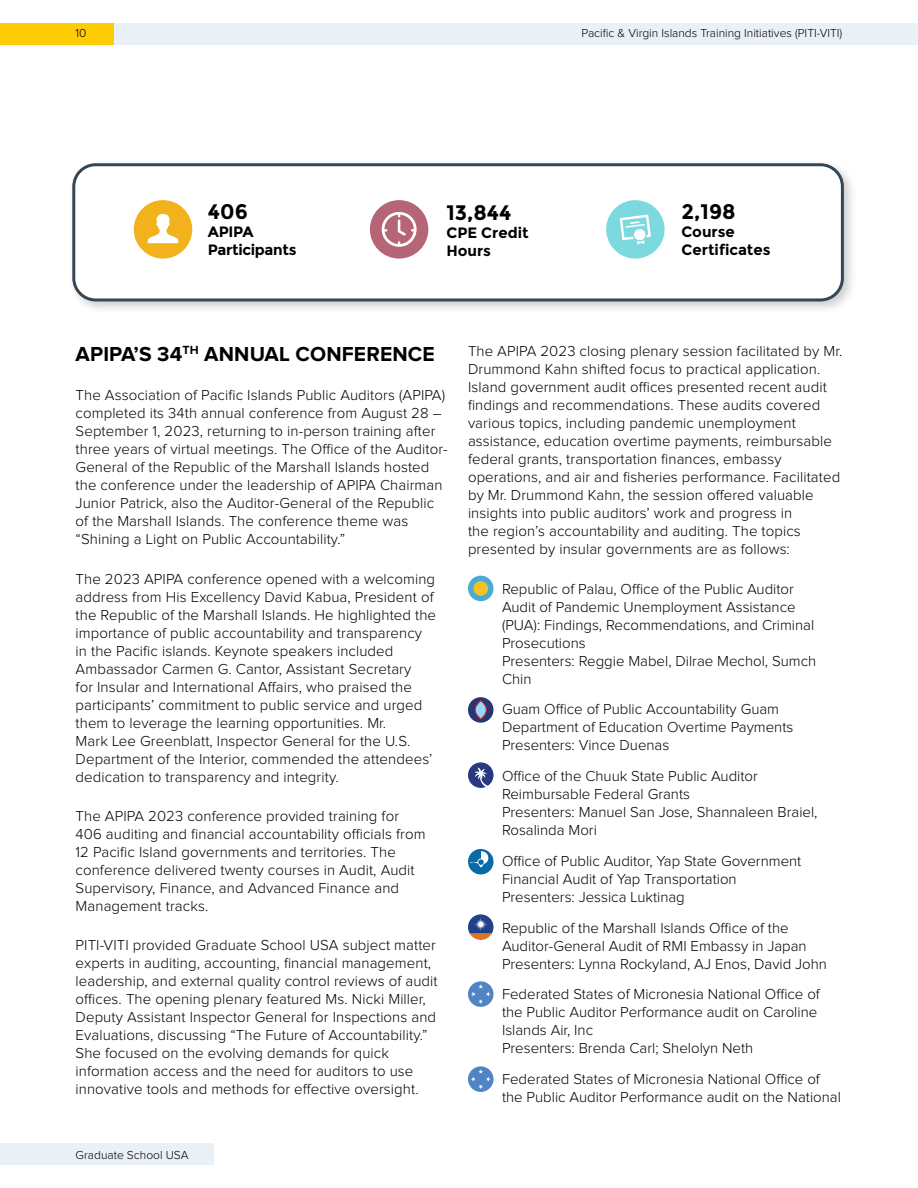
<style>
.page{position:relative;width:918px;height:1188px;background:#fff}
.page>*{position:absolute;margin:0;border:0;box-sizing:border-box;transform-origin:0 0}
.t1{font:700 21px "Proxima Nova";letter-spacing:.005em;color:#000}
.t2{font:700 21px "Montserrat";color:#000}
.t3{font:300 15px/18px "Proxima Nova";letter-spacing:.005em;color:#000}
.t4{font:700 15px/18px "Montserrat";color:#000}
.t5{font:700 15px/18px "Montserrat";letter-spacing:-.02em;color:#000}
.t6{font:300 12px "Proxima Nova";color:#000}
.s1{color:#06afb9}
</style>
<div class="page">
<div style="left:67px;top:158px;width:790px;height:157px;background:#000;opacity:.2"></div>
<div style="left:74px;top:165px;width:768px;height:135px;background:#fff;border-radius:22px"></div>
<div style="left:72px;top:163px;width:772px;height:138px;border:3px solid #344756;border-radius:22px"></div>
<div style="left:468px;top:576px;width:26px;height:25px;background:#4aabd6;border-radius:50%"></div>
<div style="left:473px;top:581px;width:15px;height:15px;background:#f0c424;border-radius:50%"></div>
<div style="left:468px;top:697px;width:26px;height:26px;background:#263673;border-radius:50%"></div>
<svg style="left:475px;top:700px;width:12px;height:20px"></svg>
<svg style="left:468px;top:762px;width:26px;height:26px"></svg>
<div style="left:468px;top:849px;width:26px;height:25px;background:#086ba8;border-radius:50%"></div>
<svg style="left:470px;top:851px;width:19px;height:17px"></svg>
<svg style="left:468px;top:914px;width:26px;height:26px"></svg>
<svg style="left:468px;top:981px;width:26px;height:26px"></svg>
<svg style="left:471px;top:984px;width:20px;height:20px"></svg>
<svg style="left:468px;top:1066px;width:26px;height:26px"></svg>
<svg style="left:471px;top:1069px;width:20px;height:20px"></svg>
<svg style="left:134px;top:200px;width:58px;height:59px"></svg>
<svg style="left:606px;top:200px;width:59px;height:59px"></svg>
<svg style="left:370px;top:200px;width:58px;height:59px"></svg>
<div style="left:0;top:23px;width:115px;height:21px;background:#ffcb05"></div>
<div style="left:115px;top:23px;width:803px;height:21px;background:#e9f0f6"></div>
<div style="left:0;top:1144px;width:214px;height:21px;background:#e9f0f6"></div>
<p class="t6" style="left:76px;top:28px;width:12px">10</p>
<p class="t6" style="left:581px;top:28px;width:262px">Pacific &amp; Virgin Islands Training Initiatives (PITI-VITI)</p>
<h1 class="t2" style="left:208px;top:199px;width:42px">406</h1>
<p class="t5" style="left:208px;top:222px;width:90px">APIPA<br>Participants</p>
<h1 class="t2" style="left:446px;top:200px;width:67px">13,844</h1>
<p class="t4" style="left:446px;top:224px;width:84px">CPE Credit<br>Hours</p>
<h1 class="t2" style="left:682px;top:199px;width:56px">2,198</h1>
<p class="t4" style="left:682px;top:222px;width:91px">Course<br>Certificates</p>
<h1 class="t1" style="left:76px;top:344px;width:361px">APIPA’S 34<sup>TH</sup> ANNUAL CONFERENCE</h1>
<p class="t3" style="left:76px;top:387px;width:374px">The Association of Pacific Islands Public Auditors (APIPA) completed its 34th annual conference from August 28 – September 1, 2023, returning to in-person training after three years of virtual meetings. The Office of the Auditor-General of the Republic of the Marshall Islands hosted the conference under the leadership of APIPA Chairman Junior Patrick, also the Auditor-General of the Republic of the Marshall Islands. The conference theme was “Shining a Light on Public Accountability.”</p>
<p class="t3" style="left:76px;top:570px;width:362px">The 2023 APIPA conference opened with a welcoming address from His Excellency David Kabua, President of the Republic of the Marshall Islands. He highlighted the importance of public accountability and transparency in the Pacific islands. Keynote speakers included Ambassador Carmen G. Cantor, Assistant Secretary<br>for Insular and International Affairs, who praised the participants’ commitment to public service and urged them to leverage the learning opportunities. Mr.<br>Mark Lee Greenblatt, Inspector General for the U.S.<br>Department of the Interior, commended the attendees’ dedication to transparency and integrity.</p>
<p class="t3" style="left:76px;top:807px;width:351px">The APIPA 2023 conference provided training for 406 auditing and financial accountability officials from 12 Pacific Island governments and territories. The conference delivered twenty courses in Audit, Audit Supervisory, Finance, and Advanced Finance and Management tracks.</p>
<p class="t3" style="left:76px;top:937px;width:364px">PITI-VITI provided Graduate School USA subject matter experts in auditing, accounting, financial management, leadership, and external quality control reviews of audit offices. The opening plenary featured Ms. Nicki Miller, Deputy Assistant Inspector General for Inspections and Evaluations, discussing “The Future of Accountability.” She focused on the evolving demands for quick information access and the need for auditors to use innovative tools and methods for effective oversight.</p>
<p class="t6" style="left:76px;top:1150px;width:114px">Graduate School USA</p>
<p class="t3" style="left:468px;top:343px;width:376px">The APIPA 2023 closing plenary session facilitated by Mr.<br>Drummond Kahn shifted focus to practical application.<br>Island government audit offices presented recent audit findings and recommendations. These audits covered various topics, including pandemic unemployment assistance, education overtime payments, reimbursable federal grants, transportation finances, embassy operations, and air and fisheries performance. Facilitated by Mr. Drummond Kahn, the session offered valuable insights into public auditors’ work and progress in<br>the region’s accountability and auditing. The topics presented by insular governments are as follows:</p>
<p class="t3" style="left:502px;top:580px;width:316px;text-indent:-21px"><span class="s1">•</span> Republic of Palau, Office of the Public Auditor Audit of Pandemic Unemployment Assistance (PUA): Findings, Recommendations, and Criminal Prosecutions<br>Presenters: Reggie Mabel, Dilrae Mechol, Sumch Chin</p>
<p class="t3" style="left:502px;top:701px;width:293px;text-indent:-21px"><span class="s1">•</span> Guam Office of Public Accountability Guam<br>Department of Education Overtime Payments<br>Presenters: Vince Duenas</p>
<p class="t3" style="left:502px;top:768px;width:317px;text-indent:-21px"><span class="s1">•</span> Office of the Chuuk State Public Auditor Reimbursable Federal Grants<br>Presenters: Manuel San Jose, Shannaleen Braiel, Rosalinda Mori</p>
<p class="t3" style="left:502px;top:852px;width:301px;text-indent:-21px"><span class="s1">•</span> Office of Public Auditor, Yap State Government<br>Financial Audit of Yap Transportation<br>Presenters: Jessica Luktinag</p>
<p class="t3" style="left:502px;top:919px;width:327px;text-indent:-21px"><span class="s1">•</span> Republic of the Marshall Islands Office of the<br>Auditor-General Audit of RMI Embassy in Japan<br>Presenters: Lynna Rockyland, AJ Enos, David John</p>
<p class="t3" style="left:502px;top:986px;width:319px;text-indent:-21px"><span class="s1">•</span> Federated States of Micronesia National Office of the Public Auditor Performance audit on Caroline Islands Air, Inc<br>Presenters: Brenda Carl; Shelolyn Neth</p>
<p class="t3" style="left:502px;top:1071px;width:340px;text-indent:-21px"><span class="s1">•</span> Federated States of Micronesia National Office of the Public Auditor Performance audit on the National</p>
</div>
